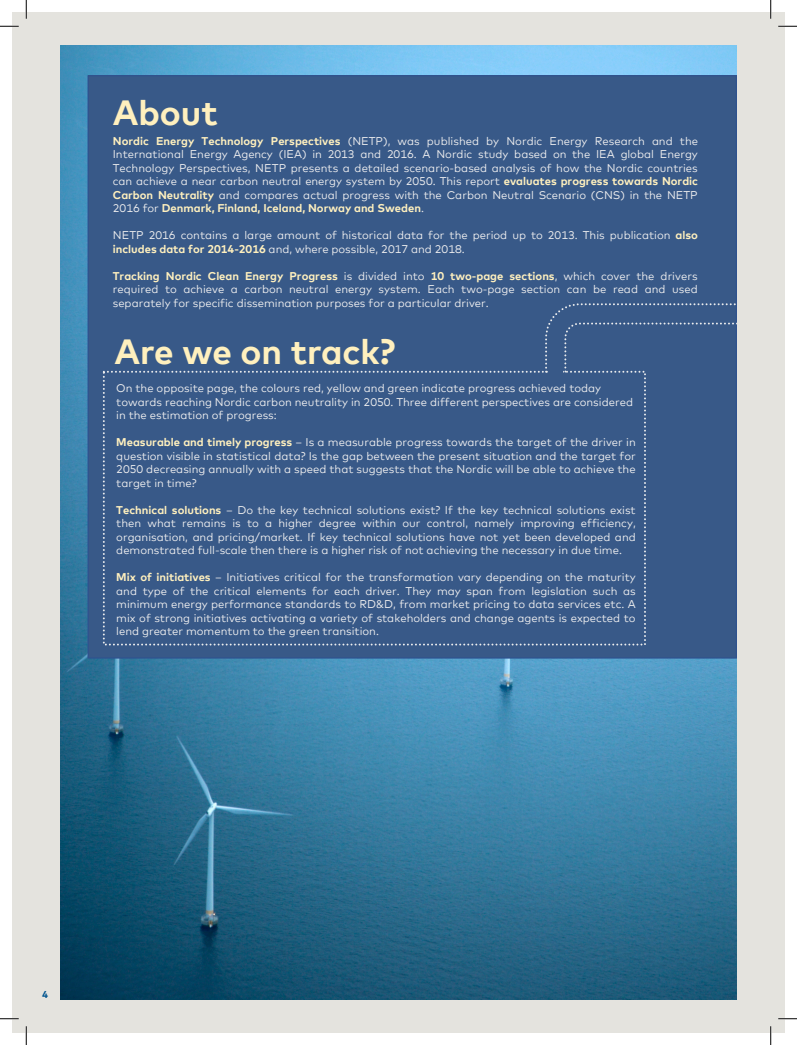
<style>
.page{position:relative;width:797px;height:1045px;background:#fff}
.page>*{position:absolute;margin:0;border:0;box-sizing:border-box;transform-origin:0 0}
.t1{font:700 35px "Mark Offc Pro";color:#fff0be}
.t2{font:11.25px/13.5px "Mark Offc Pro";color:#ededee;text-align:justify}
.Bold___Punkt_22_24{font:700 10px "Mark Offc Pro";color:#00548f}
.s1{font-weight:700;color:#fff0be}
</style>
<div class="page">
<div style="left:12px;top:12px;width:773px;height:1021px;background:#e4e3de"></div>
<img style="left:61px;top:46px;width:675px;height:953px">
<div style="left:88px;top:76px;width:648px;height:582px;background:#385988"></div>
<svg style="left:545px;top:303px;width:191px;height:71px"></svg>
<div style="left:548px;top:361px;width:15px;height:18px;background:#385988"></div>
<svg style="left:0;top:25px;width:19px;height:2px"></svg>
<svg style="left:778px;top:25px;width:19px;height:2px"></svg>
<svg style="left:0;top:1018px;width:19px;height:1px"></svg>
<svg style="left:778px;top:1018px;width:19px;height:1px"></svg>
<svg style="left:25px;top:0;width:2px;height:19px"></svg>
<svg style="left:25px;top:1026px;width:2px;height:19px"></svg>
<svg style="left:770px;top:0;width:1px;height:19px"></svg>
<svg style="left:770px;top:1026px;width:1px;height:19px"></svg>
<p class="t1" style="left:113px;top:86px;width:106px">About</p>
<p class="t2" style="left:113px;top:133px;width:586px"><span class="s1">Nordic Energy Technology Perspectives</span> (NETP), was published by Nordic Energy Research and the International Energy Agency (IEA) in 2013 and 2016. A Nordic study based on the IEA global Energy Technology Perspectives, NETP presents a detailed scenario-based analysis of how the Nordic countries can achieve a near carbon neutral energy system by 2050. This report <span class="s1">evaluates progress towards Nordic Carbon Neutrality</span> and compares actual progress with the Carbon Neutral Scenario (CNS) in the NETP 2016 for <span class="s1">Denmark, Finland, Iceland, Norway and Sweden</span>.</p>
<p class="t2" style="left:113px;top:228px;width:586px">NETP 2016 contains a large amount of historical data for the period up to 2013. This publication <span class="s1">also includes data for 2014-2016</span> and, where possible, 2017 and 2018.</p>
<p class="t2" style="left:113px;top:268px;width:586px"><span class="s1">Tracking Nordic Clean Energy Progress</span> is divided into <span class="s1">10 two-page sections</span>, which cover the drivers required to achieve a carbon neutral energy system. Each two-page section can be read and used separately for specific dissemination purposes for a particular driver.</p>
<p class="t1" style="left:114px;top:325px;width:282px">Are we on track?</p>
<p class="t2" style="left:116px;top:380px;width:518px;text-align:left">On the opposite page, the colours red, yellow and green indicate progress achieved today towards reaching Nordic carbon neutrality in 2050. Three different perspectives are considered in the estimation of progress:</p>
<p class="t2" style="left:116px;top:434px;width:521px"><span class="s1">Measurable and timely progress</span> – Is a measurable progress towards the target of the driver in question visible in statistical data? Is the gap between the present situation and the target for 2050 decreasing annually with a speed that suggests that the Nordic will be able to achieve the target in time?</p>
<p class="t2" style="left:116px;top:502px;width:521px"><span class="s1">Technical solutions</span> – Do the key technical solutions exist? If the key technical solutions exist then what remains is to a higher degree within our control, namely improving efficiency, organisation, and pricing/market. If key technical solutions have not yet been developed and demonstrated full-scale then there is a higher risk of not achieving the necessary in due time.</p>
<p class="t2" style="left:116px;top:569px;width:521px"><span class="s1">Mix of initiatives</span> – Initiatives critical for the transformation vary depending on the maturity and type of the critical elements for each driver. They may span from legislation such as minimum energy performance standards to RD&amp;D, from market pricing to data services etc. A mix of strong initiatives activating a variety of stakeholders and change agents is expected to lend greater momentum to the green transition.</p>
<p class="Bold___Punkt_22_24" style="left:42px;top:986px;width:7px">4</p>
</div>
